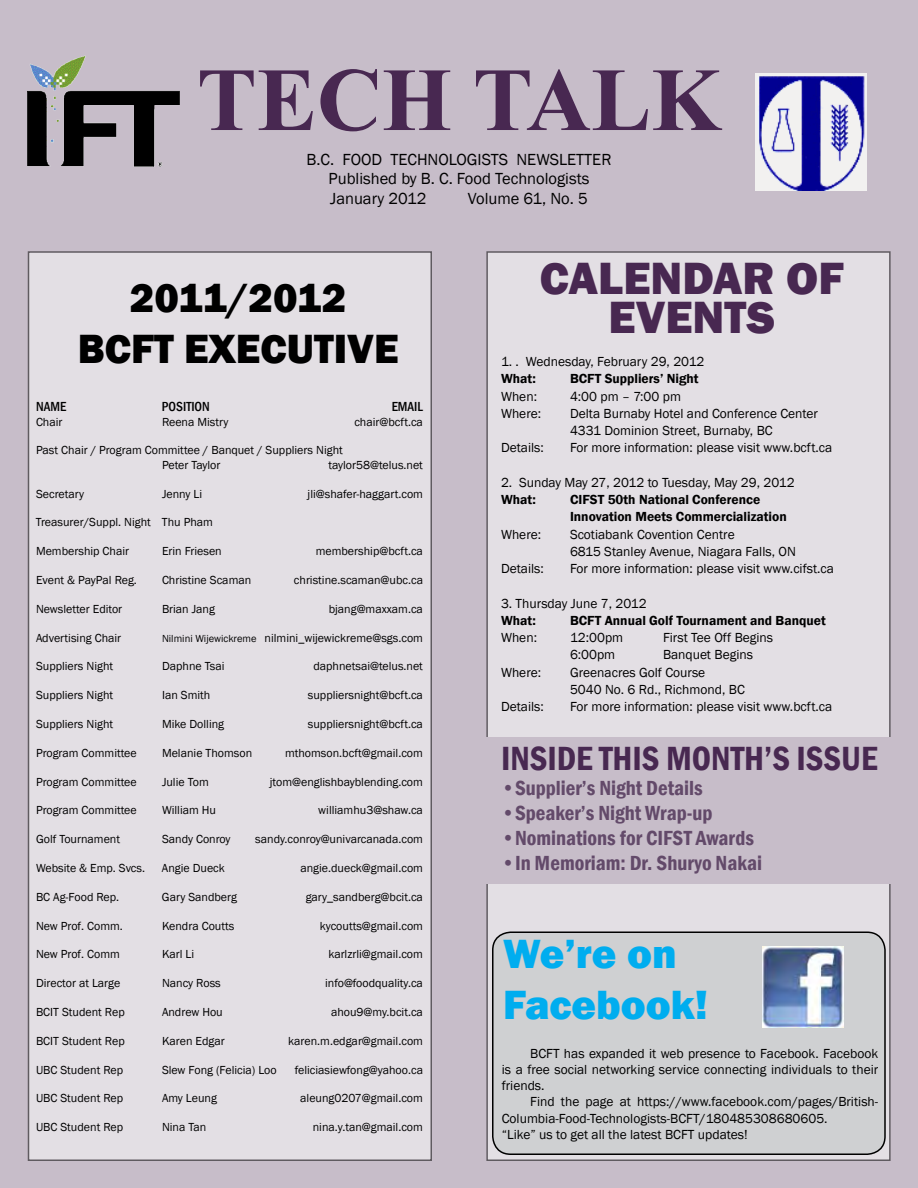
<style>
.page{position:relative;width:918px;height:1188px;background:#c7bdc9}
.page>*{position:absolute;margin:0;border:0;box-sizing:border-box;transform-origin:0 0}
.t1{font:700 90px "Times New Roman";color:#482851}
.t2{font:800 46.5px/39px "Franklin Gothic";color:#482851;text-align:center}
.t3{font:800 42px/50.4px "Franklin Gothic";color:#000;text-align:center}
.t4{font:800 42px/50.4px "Franklin Gothic";color:#00adef}
.t5{font:600 condensed 34.5px "Franklin Gothic";color:#482851}
.t6{font:600 condensed 21px "Franklin Gothic";color:#634a6a}
.t7{font:16.5px/19.8px "Franklin Gothic";color:#000}
.t8{font:13.5px/16.2px "Franklin Gothic";color:#000}
.t9{font:600 13.5px/17.2px "Franklin Gothic";color:#000}
.t10{font:500 condensed 13.5px "Franklin Gothic";color:#000}
.t11{font:12px/14.4px "Franklin Gothic";color:#000;text-align:center}
.s1{font-size:10.5px}
</style>
<div class="page">
<div style="left:28px;top:252px;width:403px;height:908px;background:#e3dfe4"></div>
<div style="left:487px;top:252px;width:403px;height:908px;background:#e3dfe4"></div>
<div style="left:487px;top:737px;width:431px;height:147px;background:#c7bdc9"></div>
<img style="left:755px;top:73px;width:112px;height:118px">
<img style="left:27px;top:55px;width:153px;height:111px">
<div style="left:493px;top:932px;width:392px;height:222px;background:#cfd0d2;border-radius:18px"></div>
<div style="left:492px;top:932px;width:394px;height:223px;border:2px solid #000;border-radius:18px"></div>
<img style="left:762px;top:946px;width:82px;height:81px">
<h1 class="t1" style="left:197px;top:38px;width:526px">TECH TALK</h1>
<h3 class="t7" style="left:329px;top:150px;width:284px;text-indent:-22px">B.C. FOOD TECHNOLOGISTS NEWSLETTER<br>Published by B. C. Food Technologists<br>January 2012</h3>
<h3 class="t7" style="left:468px;top:189px;width:121px">Volume 61, No. 5</h3>
<h3 class="t3" style="left:78px;top:273px;width:322px">2011/2012<br>BCFT EXECUTIVE</h3>
<p class="t10" style="left:36px;top:398px;width:32px">NAME</p>
<p class="t10" style="left:162px;top:398px;width:48px">POSITION</p>
<p class="t10" style="left:392px;top:398px;width:33px">EMAIL</p>
<p class="t11" style="left:36px;top:415px;width:28px">Chair</p>
<p class="t11" style="left:162px;top:415px;width:68px">Reena Mistry</p>
<p class="t11" style="left:354px;top:415px;width:70px">chair@bcft.ca</p>
<p class="t11" style="left:36px;top:443px;width:308px">Past Chair / Program Committee / Banquet / Suppliers Night<br>Peter Taylor</p>
<p class="t11" style="left:328px;top:458px;width:96px">taylor58@telus.net</p>
<p class="t11" style="left:36px;top:487px;width:50px">Secretary</p>
<p class="t11" style="left:162px;top:487px;width:42px">Jenny Li</p>
<p class="t11" style="left:308px;top:487px;width:117px">jli@shafer-haggart.com</p>
<p class="t11" style="left:36px;top:515px;width:179px">Treasurer/Suppl. Night Thu Pham</p>
<p class="t11" style="left:36px;top:544px;width:95px">Membership Chair</p>
<p class="t11" style="left:162px;top:544px;width:61px">Erin Friesen</p>
<p class="t11" style="left:316px;top:544px;width:109px">membership@bcft.ca</p>
<p class="t11" style="left:36px;top:573px;width:102px">Event &amp; PayPal Reg.</p>
<p class="t11" style="left:162px;top:573px;width:91px">Christine Scaman</p>
<p class="t11" style="left:294px;top:573px;width:131px">christine.scaman@ubc.ca</p>
<p class="t11" style="left:36px;top:602px;width:88px">Newsletter Editor</p>
<p class="t11" style="left:162px;top:602px;width:55px">Brian Jang</p>
<p class="t11" style="left:329px;top:602px;width:96px">bjang@maxxam.ca</p>
<p class="t11" style="left:36px;top:631px;width:87px">Advertising Chair</p>
<p class="t11" style="left:162px;top:631px;width:263px"><span class="s1">Nilmini Wijewickreme</span> nilmini_wijewickreme@sgs.com</p>
<p class="t11" style="left:36px;top:659px;width:79px">Suppliers Night</p>
<p class="t11" style="left:162px;top:659px;width:64px">Daphne Tsai</p>
<p class="t11" style="left:313px;top:659px;width:111px">daphnetsai@telus.net</p>
<p class="t11" style="left:36px;top:688px;width:79px">Suppliers Night</p>
<p class="t11" style="left:162px;top:688px;width:50px">Ian Smith</p>
<p class="t11" style="left:308px;top:688px;width:117px">suppliersnight@bcft.ca</p>
<p class="t11" style="left:36px;top:717px;width:79px">Suppliers Night</p>
<p class="t11" style="left:162px;top:717px;width:64px">Mike Dolling</p>
<p class="t11" style="left:308px;top:717px;width:117px">suppliersnight@bcft.ca</p>
<p class="t11" style="left:36px;top:746px;width:102px">Program Committee</p>
<p class="t11" style="left:162px;top:746px;width:92px">Melanie Thomson</p>
<p class="t11" style="left:285px;top:746px;width:139px">mthomson.bcft@gmail.com</p>
<p class="t11" style="left:36px;top:775px;width:102px">Program Committee</p>
<p class="t11" style="left:162px;top:775px;width:48px">Julie Tom</p>
<p class="t11" style="left:270px;top:775px;width:155px">jtom@englishbayblending.com</p>
<p class="t11" style="left:36px;top:803px;width:102px">Program Committee</p>
<p class="t11" style="left:162px;top:803px;width:56px">William Hu</p>
<p class="t11" style="left:318px;top:803px;width:106px">williamhu3@shaw.ca</p>
<p class="t11" style="left:36px;top:832px;width:86px">Golf Tournament</p>
<p class="t11" style="left:162px;top:832px;width:70px">Sandy Conroy</p>
<p class="t11" style="left:255px;top:832px;width:169px">sandy.conroy@univarcanada.com</p>
<p class="t11" style="left:36px;top:861px;width:111px">Website &amp; Emp. Svcs.</p>
<p class="t11" style="left:162px;top:861px;width:64px">Angie Dueck</p>
<p class="t11" style="left:300px;top:861px;width:124px">angie.dueck@gmail.com</p>
<p class="t11" style="left:36px;top:890px;width:85px">BC Ag-Food Rep.</p>
<p class="t11" style="left:162px;top:890px;width:77px">Gary Sandberg</p>
<p class="t11" style="left:306px;top:890px;width:119px">gary_sandberg@bcit.ca</p>
<p class="t11" style="left:36px;top:919px;width:88px">New Prof. Comm.</p>
<p class="t11" style="left:162px;top:919px;width:74px">Kendra Coutts</p>
<p class="t11" style="left:320px;top:919px;width:105px">kycoutts@gmail.com</p>
<p class="t11" style="left:36px;top:947px;width:85px">New Prof. Comm</p>
<p class="t11" style="left:162px;top:947px;width:34px">Karl Li</p>
<p class="t11" style="left:328px;top:947px;width:96px">karlzrli@gmail.com</p>
<p class="t11" style="left:36px;top:976px;width:86px">Director at Large</p>
<p class="t11" style="left:162px;top:976px;width:60px">Nancy Ross</p>
<p class="t11" style="left:325px;top:976px;width:99px">info@foodquality.ca</p>
<p class="t11" style="left:36px;top:1005px;width:90px">BCIT Student Rep</p>
<p class="t11" style="left:162px;top:1005px;width:62px">Andrew Hou</p>
<p class="t11" style="left:331px;top:1005px;width:93px">ahou9@my.bcit.ca</p>
<p class="t11" style="left:36px;top:1034px;width:90px">BCIT Student Rep</p>
<p class="t11" style="left:162px;top:1034px;width:64px">Karen Edgar</p>
<p class="t11" style="left:288px;top:1034px;width:136px">karen.m.edgar@gmail.com</p>
<p class="t11" style="left:36px;top:1063px;width:89px">UBC Student Rep</p>
<p class="t11" style="left:162px;top:1063px;width:116px">Slew Fong (Felicia) Loo</p>
<p class="t11" style="left:295px;top:1063px;width:130px">feliciasiewfong@yahoo.ca</p>
<p class="t11" style="left:36px;top:1091px;width:89px">UBC Student Rep</p>
<p class="t11" style="left:162px;top:1091px;width:56px">Amy Leung</p>
<p class="t11" style="left:300px;top:1091px;width:124px">aleung0207@gmail.com</p>
<p class="t11" style="left:36px;top:1120px;width:89px">UBC Student Rep</p>
<p class="t11" style="left:162px;top:1120px;width:46px">Nina Tan</p>
<p class="t11" style="left:313px;top:1120px;width:112px">nina.y.tan@gmail.com</p>
<h2 class="t2" style="left:540px;top:258px;width:298px">Calendar Of<br>Eve nts</h2>
<p class="t8" style="left:501px;top:354px;width:205px">1. . Wednesday, February 29, 2012</p>
<p class="t9" style="left:501px;top:370px;width:36px">What:</p>
<p class="t9" style="left:570px;top:370px;width:130px">BCFT Suppliers’ Night</p>
<p class="t8" style="left:501px;top:388px;width:38px">When:</p>
<p class="t8" style="left:570px;top:388px;width:113px">4:00 pm – 7:00 pm</p>
<p class="t8" style="left:501px;top:405px;width:42px">Where:</p>
<p class="t8" style="left:570px;top:405px;width:249px;line-height:17.2px">Delta Burnaby Hotel and Conference Center<br>4331 Dominion Street, Burnaby, BC</p>
<p class="t8" style="left:501px;top:440px;width:44px">Details:</p>
<p class="t8" style="left:570px;top:440px;width:264px">For more information: please visit www.bcft.ca</p>
<p class="t8" style="left:501px;top:474px;width:295px">2. Sunday May 27, 2012 to Tuesday, May 29, 2012</p>
<p class="t9" style="left:501px;top:491px;width:36px">What:</p>
<p class="t9" style="left:570px;top:491px;width:218px">CIFST 50th National Conference<br>Innovation Meets Commercialization</p>
<p class="t8" style="left:501px;top:526px;width:42px">Where:</p>
<p class="t8" style="left:570px;top:526px;width:227px;line-height:17.2px">Scotiabank Covention Centre<br>6815 Stanley Avenue, Niagara Falls, ON</p>
<p class="t8" style="left:501px;top:561px;width:44px">Details:</p>
<p class="t8" style="left:570px;top:561px;width:266px">For more information: please visit www.cifst.ca</p>
<p class="t8" style="left:501px;top:595px;width:147px">3. Thursday June 7, 2012</p>
<p class="t9" style="left:501px;top:612px;width:36px">What:</p>
<p class="t9" style="left:570px;top:612px;width:257px">BCFT Annual Golf Tournament and Banquet</p>
<p class="t8" style="left:501px;top:630px;width:38px">When:</p>
<p class="t8" style="left:570px;top:630px;width:55px">12:00pm</p>
<p class="t8" style="left:663px;top:630px;width:112px">First Tee Off Begins</p>
<p class="t8" style="left:570px;top:647px;width:47px">6:00pm</p>
<p class="t8" style="left:663px;top:647px;width:92px">Banquet Begins</p>
<p class="t8" style="left:501px;top:664px;width:42px">Where:</p>
<p class="t8" style="left:570px;top:664px;width:176px;line-height:17.2px">Greenacres Golf Course<br>5040 No. 6 Rd., Richmond, BC</p>
<p class="t8" style="left:501px;top:699px;width:44px">Details:</p>
<p class="t8" style="left:570px;top:699px;width:264px">For more information: please visit www.bcft.ca</p>
<h3 class="t5" style="left:501px;top:735px;width:378px">INSIDE THIS MONTH’S ISSUE</h3>
<h3 class="t6" style="left:501px;top:774px;width:203px">•Supplier’s Night Details</h3>
<h3 class="t6" style="left:501px;top:799px;width:213px">•Speaker’s Night Wrap-up</h3>
<h3 class="t6" style="left:501px;top:824px;width:254px">•Nominations for CIFST Awards</h3>
<h3 class="t6" style="left:501px;top:849px;width:263px">•In Memoriam: Dr. Shuryo Nakai</h3>
<h3 class="t4" style="left:503px;top:929px;width:206px">We’re on<br>Facebook!</h3>
<p class="t8" style="left:502px;top:1046px;width:378px;text-align:justify;text-indent:28px">BCFT has expanded it web presence to Facebook. Facebook is a free social networking service connecting individuals to their friends.</p>
<p class="t8" style="left:502px;top:1094px;width:378px;text-indent:29px">Find the page at https://www.facebook.com/pages/British-<br>Columbia-Food-Technologists-BCFT/180485308680605.<br>“Like” us to get all the latest BCFT updates!</p>
</div>
